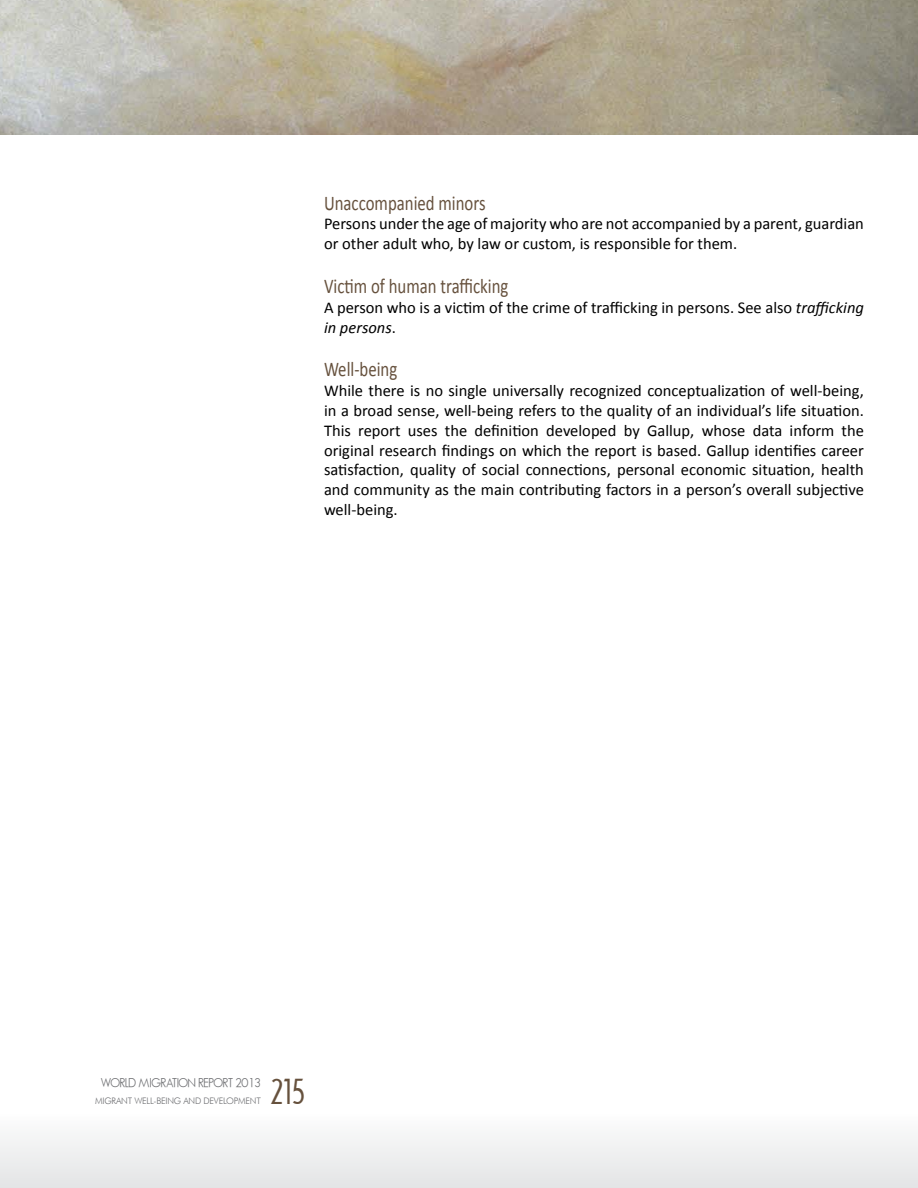
<style>
.page{position:relative;width:918px;height:1188px;background:#fff}
.page>*{position:absolute;margin:0;border:0;box-sizing:border-box;transform-origin:0 0}
.t1{font:33px "Arcitectura";color:#66513d}
.t2{font:21px "Calibri";color:#66513d;scale:.8 1}
.t3{font:16.5px/19.8px "Calibri";color:#000}
.t4{font:12.15px "Bougan Book S Si";color:#6d6e71}
.t5{font:300 9px "Futura BT";letter-spacing:-.025em;color:#6d6e71}
.s1{font-style:italic}
</style>
<div class="page">
<div style="left:0;top:1112px;width:918px;height:76px;background:#f0f1f1"></div>
<img style="left:0;top:0;width:918px;height:135px">
<p class="t2" style="left:324px;top:189px;width:204px">Unaccompanied minors</p>
<p class="t3" style="left:324px;top:214px;width:541px">Persons under the age of majority who are not accompanied by a parent, guardian or other adult who, by law or custom, is responsible for them.</p>
<p class="t2" style="left:324px;top:273px;width:232px">Victim of human trafficking</p>
<p class="t3" style="left:324px;top:298px;width:541px">A person who is a victim of the crime of trafficking in persons. See also <span class="s1">trafficking in persons</span>.</p>
<p class="t2" style="left:324px;top:356px;width:93px">Well-being</p>
<p class="t3" style="left:324px;top:381px;width:542px;text-align:justify">While there is no single universally recognized conceptualization of well-being, in a broad sense, well-being refers to the quality of an individual’s life situation.<br>This report uses the definition developed by Gallup, whose data inform the original research findings on which the report is based. Gallup identifies career satisfaction, quality of social connections, personal economic situation, health and community as the main contributing factors in a person’s overall subjective well-being.</p>
<p class="t4" style="left:101px;top:1076px;width:162px">WORLD MIGRATION REPORT 2013</p>
<p class="t5" style="left:95px;top:1095px;width:167px">MIGRANT WELL-BEING AND DEVELOPMENT</p>
<h1 class="t1" style="left:270px;top:1076px;width:36px">215</h1>
</div>
